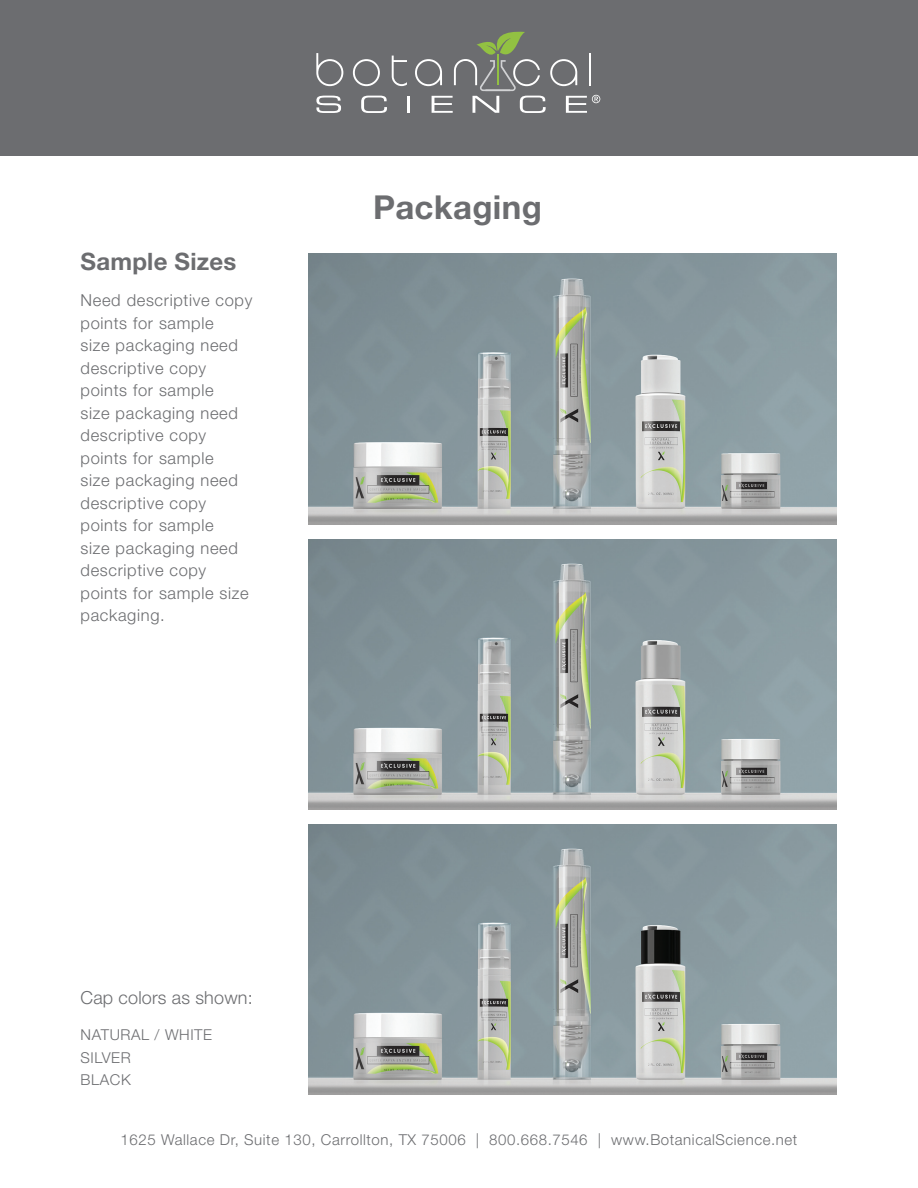
<style>
.page{position:relative;width:918px;height:1188px;background:#fff}
.page>*{position:absolute;margin:0;border:0;box-sizing:border-box;transform-origin:0 0}
.t1{font:700 33px "Helvetica Neue LT Pro";letter-spacing:.01em;color:#6c6d70}
.t2{font:700 24px "Helvetica Neue LT Pro";letter-spacing:.01em;color:#6c6d70}
.t3{font:300 18px "Helvetica Neue LT Pro";letter-spacing:.01em;color:#6c6d70}
.t4{font:300 16.5px/22.5px "Helvetica Neue LT Pro";letter-spacing:.04em;color:#6c6d70}
.t5{font:300 15px "Helvetica Neue LT Pro";letter-spacing:.04em;color:#6c6d70}
</style>
<div class="page">
<img style="left:308px;top:254px;width:528px;height:270px">
<img style="left:308px;top:539px;width:528px;height:271px">
<img style="left:308px;top:824px;width:528px;height:271px">
<div style="left:0;top:0;width:918px;height:156px;background:#6c6d70"></div>
<svg style="left:316px;top:53px;width:27px;height:33px"></svg>
<svg style="left:353px;top:59px;width:27px;height:27px"></svg>
<svg style="left:392px;top:56px;width:15px;height:30px"></svg>
<svg style="left:316px;top:96px;width:25px;height:17px"></svg>
<svg style="left:361px;top:96px;width:26px;height:17px"></svg>
<hr style="left:407px;top:96px;width:3px;height:17px;background:#fff">
<svg style="left:415px;top:32px;width:185px;height:81px"></svg>
<p class="t2" style="left:81px;top:247px;width:157px">Sample Sizes</p>
<p class="t4" style="left:81px;top:289px;width:173px">Need descriptive copy points for sample<br>size packaging need descriptive copy points for sample<br>size packaging need descriptive copy points for sample<br>size packaging need descriptive copy points for sample<br>size packaging need descriptive copy points for sample size packaging.</p>
<p class="t1" style="left:373px;top:186px;width:170px">Packaging</p>
<p class="t3" style="left:81px;top:987px;width:174px">Cap colors as shown:</p>
<p class="t5" style="left:81px;top:1026px;width:133px">NATURAL / WHITE</p>
<p class="t5" style="left:81px;top:1048px;width:52px">SILVER</p>
<p class="t5" style="left:81px;top:1071px;width:52px">BLACK</p>
<p class="t5" style="left:121px;top:1130px;width:678px">1625 Wallace Dr, Suite 130, Carrollton, TX 75006 | 800.668.7546 | www.BotanicalScience.net</p>
</div>
